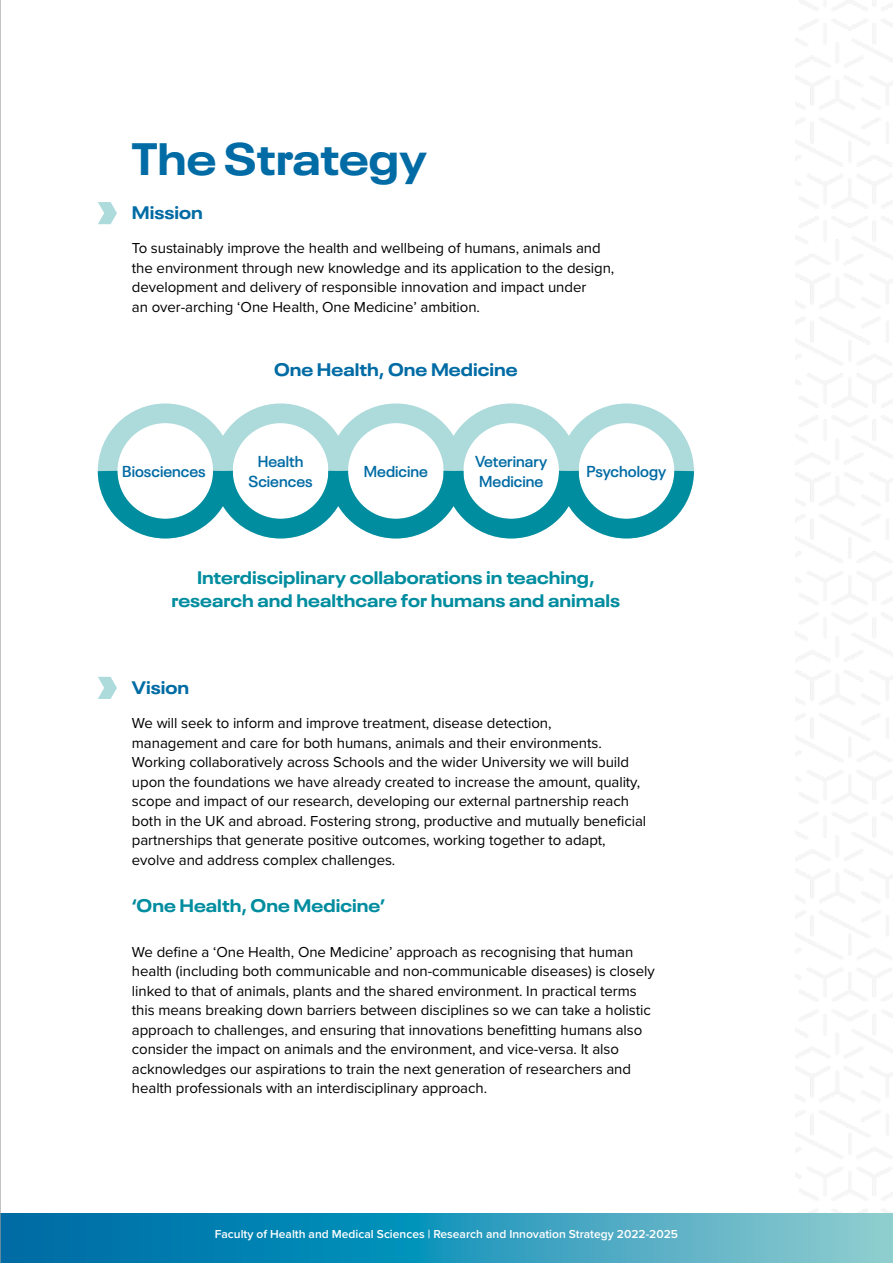
<style>
.page{position:relative;width:893px;height:1263px;background:#fff}
.page>*{position:absolute;margin:0;border:0;box-sizing:border-box;transform-origin:0 0}
.t1{font:700 expanded 45px "Neue Plak";color:#006ba4}
.t2{font:700 expanded 18px/22.5px "Neue Plak";color:#008d9f;text-align:center}
.t3{font:700 expanded 18px "Neue Plak";color:#006ba4}
.t4{font:600 15.75px/19.6px "Neue Plak";color:#006ba4;text-align:center}
.t5{font:15px/19.5px "Proxima Nova";letter-spacing:-.005em;color:#000}
.t6{font:600 12px "Proxima Nova";color:#fff}
</style>
<div class="page">
<div style="left:98px;top:403px;width:135px;height:135px;border:20px solid #addadb;border-radius:50%"></div>
<div style="left:213px;top:403px;width:135px;height:135px;border:20px solid #addadb;border-radius:50%"></div>
<div style="left:328px;top:403px;width:135px;height:135px;border:20px solid #addadb;border-radius:50%"></div>
<div style="left:444px;top:403px;width:135px;height:135px;border:20px solid #addadb;border-radius:50%"></div>
<div style="left:559px;top:403px;width:135px;height:135px;border:20px solid #addadb;border-radius:50%"></div>
<svg style="left:98px;top:202px;width:19px;height:22px"></svg>
<svg style="left:98px;top:677px;width:19px;height:22px"></svg>
<svg style="left:1px;top:1213px;width:892px;height:50px;background:#2e99bb"></svg>
<svg style="left:97px;top:451px;width:597px;height:88px"></svg>
<hr style="left:0;top:0;width:1px;height:1263px;background:#9d9d9c">
<h1 class="t1" style="left:132px;top:122px;width:296px">The Strategy</h1>
<p class="t3" style="left:132px;top:198px;width:72px">Mission</p>
<p class="t5" style="left:132px;top:238px;width:484px">To sustainably improve the health and wellbeing of humans, animals and the environment through new knowledge and its application to the design, development and delivery of responsible innovation and impact under<br>an over-arching ‘One Health, One Medicine’ ambition.</p>
<p class="t3" style="left:274px;top:355px;width:245px">One Health, One Medicine</p>
<p class="t4" style="left:248px;top:450px;width:66px">Health<br>Sciences</p>
<p class="t4" style="left:475px;top:450px;width:74px;text-align:left">Veterinary<br>Medicine</p>
<p class="t4" style="left:122px;top:460px;width:85px">Biosciences</p>
<p class="t4" style="left:364px;top:460px;width:66px">Medicine</p>
<p class="t4" style="left:587px;top:460px;width:81px">Psychology</p>
<p class="t2" style="left:172px;top:564px;width:450px">Interdisciplinary collaborations in teaching, research and healthcare for humans and animals</p>
<p class="t3" style="left:132px;top:673px;width:59px">Vision</p>
<p class="t5" style="left:132px;top:713px;width:516px">We will seek to inform and improve treatment, disease detection,<br>management and care for both humans, animals and their environments.<br>Working collaboratively across Schools and the wider University we will build upon the foundations we have already created to increase the amount, quality, scope and impact of our research, developing our external partnership reach both in the UK and abroad. Fostering strong, productive and mutually beneficial partnerships that generate positive outcomes, working together to adapt, evolve and address complex challenges.</p>
<p class="t2" style="left:132px;top:892px;width:255px">‘One Health, One Medicine’</p>
<p class="t5" style="left:132px;top:941px;width:524px">We define a ‘One Health, One Medicine’ approach as recognising that human health (including both communicable and non-communicable diseases) is closely linked to that of animals, plants and the shared environment. In practical terms this means breaking down barriers between disciplines so we can take a holistic approach to challenges, and ensuring that innovations benefitting humans also consider the impact on animals and the environment, and vice-versa. It also acknowledges our aspirations to train the next generation of researchers and health professionals with an interdisciplinary approach.</p>
<p class="t6" style="left:215px;top:1225px;width:465px">Faculty of Health and Medical Sciences | Research and Innovation Strategy 2022-2025</p>
</div>
